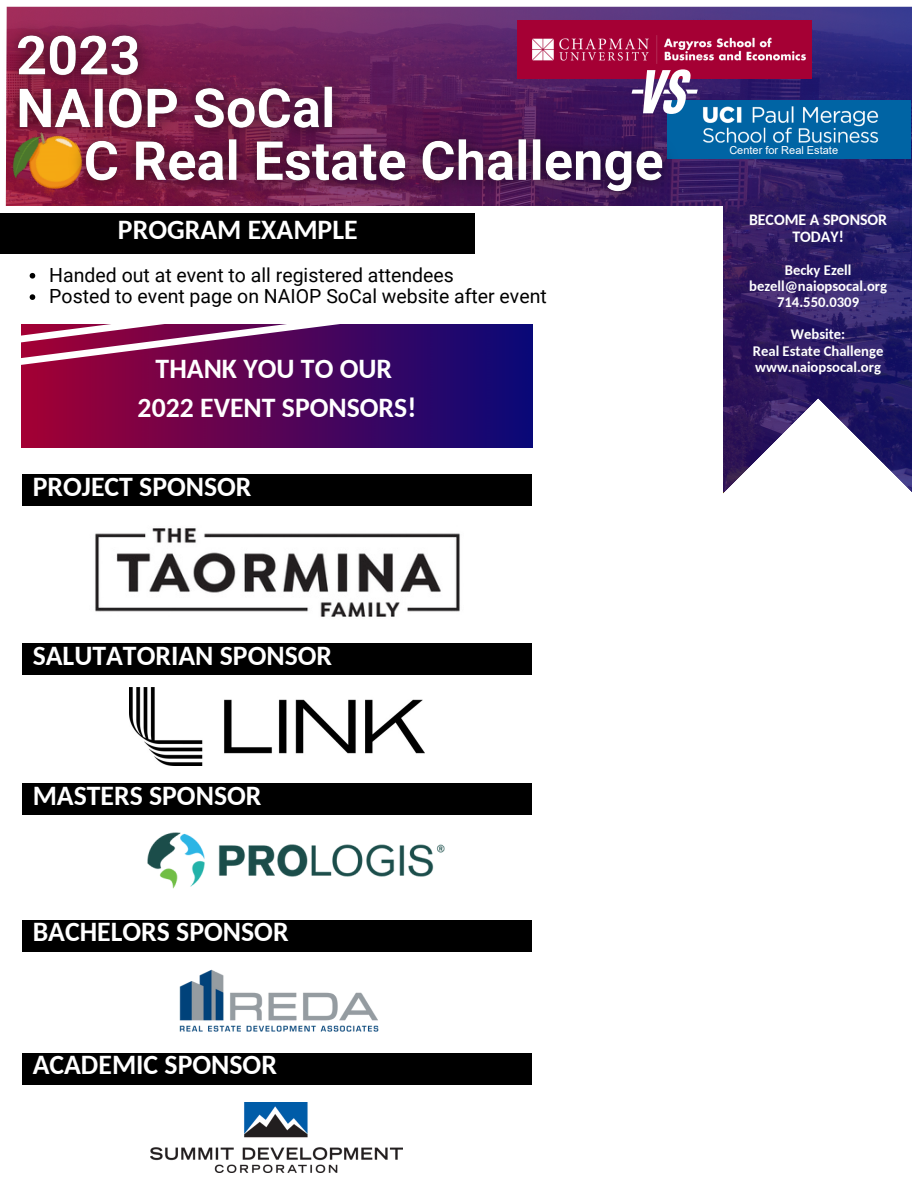
<style>
.page{position:relative;width:918px;height:1188px;background:#fff}
.page>*{position:absolute;margin:0;border:0;box-sizing:border-box;transform-origin:0 0}
.t1{font:700 27.75px/38.2px "Carlito";color:#fff;text-align:center}
.t2{font:19.5px/21.3px "Roboto";color:#000}
.t3{font:700 15.9px/17.2px "Carlito";color:#fff;text-align:center}
.t4{font:700 14.7px/16.2px "Carlito";color:#fff;text-align:center}
.t5{font:10.95px "Arial";color:#fff}
</style>
<div class="page">
<img style="left:687px;top:7px;width:224px;height:391px">
<div style="left:0;top:207px;width:723px;height:387px;background:#fff"></div>
<svg style="left:723px;top:398px;width:189px;height:96px"></svg>
<div style="left:725px;top:492px;width:186px;height:5px;background:#fff"></div>
<div style="left:0;top:214px;width:474px;height:40px;background:#000"></div>
<img style="left:22px;top:325px;width:510px;height:122px">
<div style="left:517px;top:20px;width:295px;height:58px;background:#a50034"></div>
<div style="left:668px;top:100px;width:243px;height:58px;background:#0064a4"></div>
<svg style="left:687px;top:70px;width:11px;height:30px"></svg>
<img style="left:687px;top:37px;width:119px;height:24px">
<img style="left:702px;top:106px;width:177px;height:37px">
<div style="left:22px;top:474px;width:509px;height:32px;background:#000"></div>
<div style="left:22px;top:643px;width:509px;height:31px;background:#000"></div>
<div style="left:22px;top:783px;width:509px;height:32px;background:#000"></div>
<div style="left:22px;top:920px;width:509px;height:32px;background:#000"></div>
<img style="left:130px;top:688px;width:294px;height:78px">
<img style="left:95px;top:528px;width:365px;height:89px">
<img style="left:148px;top:832px;width:297px;height:57px">
<img style="left:179px;top:969px;width:200px;height:63px">
<div style="left:22px;top:1053px;width:509px;height:32px;background:#000"></div>
<img style="left:151px;top:1103px;width:252px;height:70px">
<svg style="left:30px;top:273px;width:5px;height:6px"></svg>
<svg style="left:21px;top:294px;width:335px;height:76px"></svg>
<img style="left:0;top:6px;width:687px;height:214px">
<p class="t1" style="left:118px;top:213px;width:241px">PROGRAM EXAMPLE</p>
<p class="t2" style="left:49px;top:265px;width:499px">Handed out at event to all registered attendees<br>Posted to event page on NAIOP SoCal website after event</p>
<p class="t1" style="left:138px;top:352px;width:280px">THANK YOU TO OUR<br>2022 EVENT SPONSORS!</p>
<p class="t1" style="left:33px;top:470px;width:220px">PROJECT SPONSOR</p>
<p class="t1" style="left:33px;top:639px;width:301px">SALUTATORIAN SPONSOR</p>
<p class="t1" style="left:33px;top:779px;width:230px">MASTERS SPONSOR</p>
<p class="t1" style="left:33px;top:915px;width:257px">BACHELORS SPONSOR</p>
<p class="t1" style="left:33px;top:1048px;width:246px">ACADEMIC SPONSOR</p>
<p class="t5" style="left:729px;top:144px;width:110px">Center for Real Estate</p>
<p class="t3" style="left:749px;top:213px;width:140px">BECOME A SPONSOR<br>TODAY!</p>
<p class="t4" style="left:749px;top:263px;width:139px">Becky Ezell bezell@naiopsocal.org<br>714.550.0309</p>
<p class="t4" style="left:753px;top:328px;width:132px">Website:<br>Real Estate Challenge www.naiopsocal.org</p>
</div>
